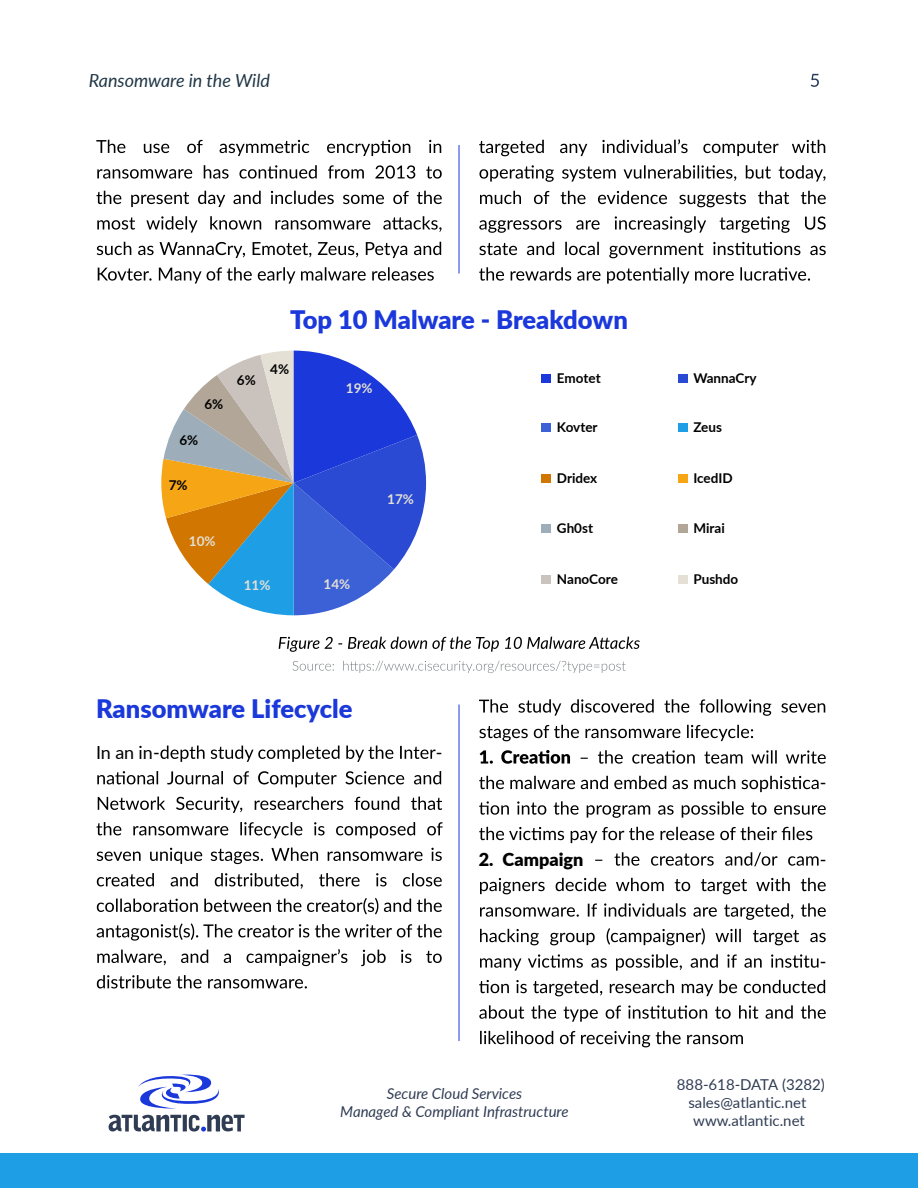
<style>
.page{position:relative;width:918px;height:1188px;background:#fff}
.page>*{position:absolute;margin:0;border:0;box-sizing:border-box;transform-origin:0 0}
.t1{font:900 25.5px "Lato";color:#1b38db}
.t2{font:italic 18px "Lato";color:#203746}
.t3{font:18px "Lato";color:#000}
.t4{font:900 18px "Lato";color:#000}
.t5{font:15px/18px "Lato";color:#303c54;text-align:center}
.t6{font:italic 15px/18px "Lato";color:#303c54;text-align:center}
.t7{font:700 13.5px "Lato";color:#000}
.t8{font:700 13.5px "Lato";color:#e4e0d5}
</style>
<div class="page">
<svg style="left:279px;top:637px;width:361px;height:15px"></svg>
<svg style="left:292px;top:661px;width:334px;height:12px"></svg>
<svg style="left:811px;top:74px;width:8px;height:13px"></svg>
<hr style="left:459px;top:705px;width:1px;height:336px;background:#1b38db">
<svg style="left:160px;top:746px;width:276px;height:16px"></svg>
<svg style="left:97px;top:771px;width:344px;height:16px"></svg>
<svg style="left:98px;top:797px;width:344px;height:16px"></svg>
<svg style="left:96px;top:822px;width:347px;height:16px"></svg>
<svg style="left:97px;top:848px;width:345px;height:16px"></svg>
<svg style="left:97px;top:873px;width:345px;height:16px"></svg>
<svg style="left:97px;top:898px;width:345px;height:16px"></svg>
<svg style="left:97px;top:923px;width:345px;height:18px"></svg>
<svg style="left:97px;top:949px;width:345px;height:17px"></svg>
<svg style="left:97px;top:975px;width:210px;height:14px"></svg>
<svg style="left:479px;top:699px;width:346px;height:17px"></svg>
<svg style="left:479px;top:725px;width:274px;height:16px"></svg>
<svg style="left:480px;top:750px;width:90px;height:14px"></svg>
<svg style="left:581px;top:750px;width:245px;height:14px"></svg>
<svg style="left:479px;top:776px;width:340px;height:16px"></svg>
<svg style="left:479px;top:801px;width:347px;height:17px"></svg>
<svg style="left:479px;top:827px;width:333px;height:16px"></svg>
<svg style="left:595px;top:852px;width:224px;height:14px"></svg>
<svg style="left:480px;top:878px;width:346px;height:16px"></svg>
<svg style="left:480px;top:903px;width:346px;height:17px"></svg>
<svg style="left:480px;top:928px;width:346px;height:17px"></svg>
<svg style="left:480px;top:954px;width:339px;height:17px"></svg>
<svg style="left:479px;top:980px;width:346px;height:16px"></svg>
<svg style="left:479px;top:1005px;width:347px;height:17px"></svg>
<svg style="left:480px;top:1031px;width:263px;height:16px"></svg>
<hr style="left:459px;top:145px;width:1px;height:129px;background:#1b38db">
<svg style="left:96px;top:140px;width:345px;height:16px"></svg>
<svg style="left:97px;top:165px;width:345px;height:14px"></svg>
<svg style="left:96px;top:191px;width:346px;height:16px"></svg>
<svg style="left:97px;top:216px;width:345px;height:17px"></svg>
<svg style="left:97px;top:242px;width:344px;height:16px"></svg>
<svg style="left:98px;top:267px;width:336px;height:17px"></svg>
<svg style="left:479px;top:139px;width:346px;height:17px"></svg>
<svg style="left:480px;top:165px;width:346px;height:17px"></svg>
<svg style="left:480px;top:191px;width:346px;height:16px"></svg>
<svg style="left:479px;top:216px;width:347px;height:17px"></svg>
<svg style="left:479px;top:242px;width:347px;height:16px"></svg>
<svg style="left:479px;top:267px;width:331px;height:17px"></svg>
<svg style="left:161px;top:351px;width:265px;height:264px"></svg>
<div style="left:541px;top:374px;width:10px;height:9px;background:#1b38db"></div>
<div style="left:678px;top:374px;width:10px;height:9px;background:#2a4ad3"></div>
<div style="left:541px;top:423px;width:10px;height:9px;background:#3c61d6"></div>
<div style="left:678px;top:423px;width:10px;height:9px;background:#1e9ee4"></div>
<div style="left:541px;top:474px;width:10px;height:9px;background:#d17600"></div>
<div style="left:678px;top:474px;width:10px;height:9px;background:#f6a515"></div>
<div style="left:541px;top:524px;width:10px;height:9px;background:#9daeba"></div>
<div style="left:678px;top:524px;width:10px;height:9px;background:#b1a698"></div>
<div style="left:541px;top:575px;width:10px;height:9px;background:#cac2bd"></div>
<div style="left:678px;top:575px;width:10px;height:9px;background:#e4e0d5"></div>
<svg style="left:109px;top:1074px;width:136px;height:58px"></svg>
<div style="left:0;top:1154px;width:918px;height:34px;background:#1e9ee4"></div>
<h2 class="t2" style="left:89px;top:67px;width:183px">Ransomware in the Wild</h2>
<h1 class="t1" style="left:290px;top:301px;width:339px">Top 10 Malware - Breakdown</h1>
<p class="t7" style="left:204px;top:394px;width:20px">6%</p>
<p class="t7" style="left:179px;top:430px;width:20px">6%</p>
<p class="t7" style="left:169px;top:475px;width:20px">7%</p>
<p class="t7" style="left:237px;top:370px;width:20px">6%</p>
<p class="t7" style="left:270px;top:359px;width:20px">4%</p>
<p class="t8" style="left:346px;top:378px;width:28px">19%</p>
<p class="t8" style="left:189px;top:531px;width:28px">10%</p>
<p class="t8" style="left:244px;top:575px;width:28px">11%</p>
<p class="t8" style="left:324px;top:574px;width:28px">14%</p>
<p class="t8" style="left:387px;top:489px;width:28px">17%</p>
<p class="t7" style="left:557px;top:368px;width:45px">Emotet</p>
<p class="t7" style="left:693px;top:368px;width:65px">WannaCry</p>
<p class="t7" style="left:557px;top:417px;width:42px">Kovter</p>
<p class="t7" style="left:693px;top:417px;width:30px">Zeus</p>
<p class="t7" style="left:557px;top:468px;width:42px">Dridex</p>
<p class="t7" style="left:693px;top:468px;width:41px">IcedID</p>
<p class="t7" style="left:557px;top:518px;width:38px">Gh0st</p>
<p class="t7" style="left:693px;top:518px;width:33px">Mirai</p>
<p class="t7" style="left:557px;top:569px;width:62px">NanoCore</p>
<p class="t7" style="left:693px;top:569px;width:46px">Pushdo</p>
<h1 class="t1" style="left:96px;top:690px;width:258px">Ransomware Lifecycle</h1>
<h2 class="t3" style="left:96px;top:739px;width:65px">In an in-</h2>
<h2 class="t3" style="left:436px;top:739px;width:8px">-</h2>
<h2 class="t3" style="left:820px;top:770px;width:8px">-</h2>
<h2 class="t4" style="left:479px;top:845px;width:106px">2. Campaign</h2>
<h2 class="t3" style="left:820px;top:846px;width:8px">-</h2>
<h2 class="t3" style="left:820px;top:948px;width:8px">-</h2>
<p class="t6" style="left:340px;top:1084px;width:230px">Secure Cloud Services<br>Managed &amp; Compliant Infrastructure</p>
<p class="t5" style="left:677px;top:1075px;width:150px">888-618-DATA (3282) sales@atlantic.net www.atlantic.net</p>
</div>
